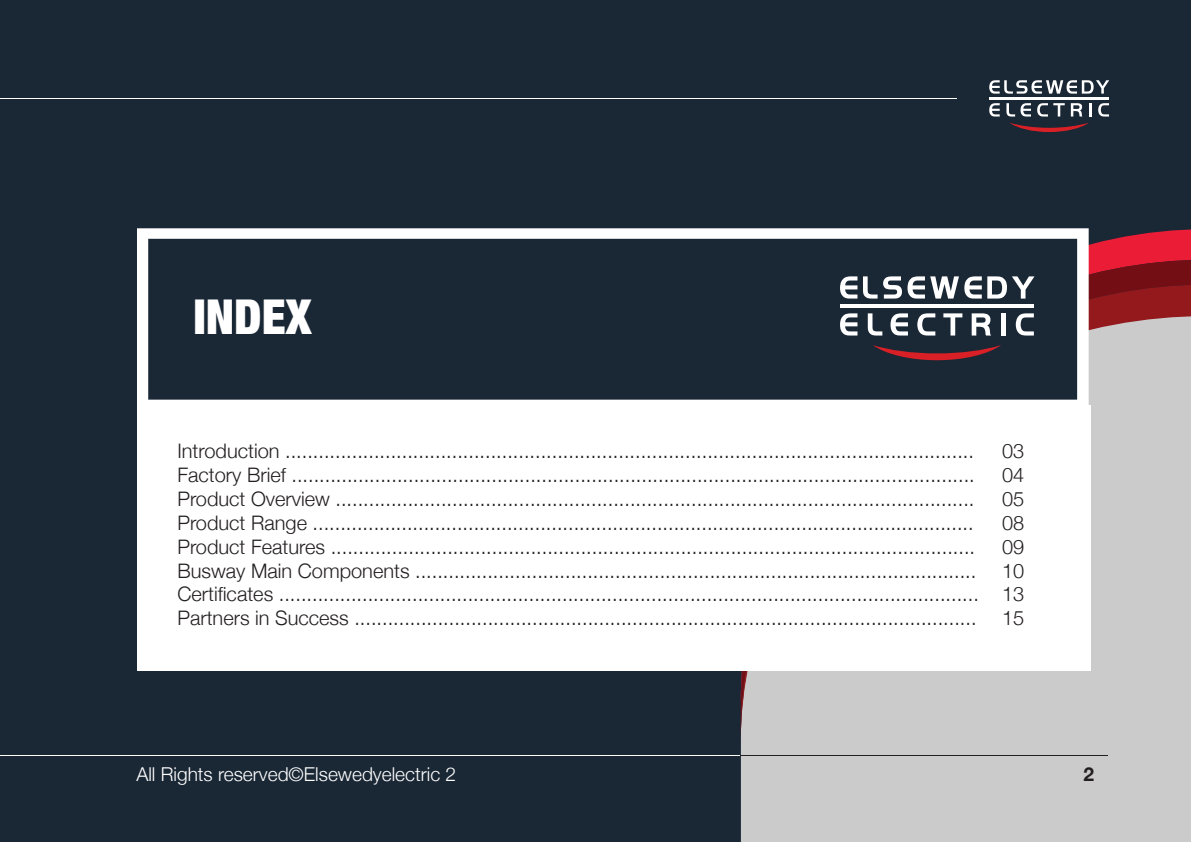
<style>
.page{position:relative;width:1191px;height:842px;background:#1a2735}
.page>*{position:absolute;margin:0;border:0;box-sizing:border-box;transform-origin:0 0}
.t1{font:900 condensed 48px "Helvetica Neue";color:#fff}
.t2{font:300 20px/24px "Helvetica Neue";color:#231f20}
.t3{font:300 19.2px "Helvetica Neue";color:#fff}
.t4{font:700 19.2px "Helvetica Neue";color:#231f20}
</style>
<div class="page">
<div style="left:741px;top:744px;width:450px;height:98px;background:#cbcbcb"></div>
<div style="left:740px;top:285px;width:451px;height:459px;background:#cbcbcb"></div>
<div style="left:137px;top:405px;width:953px;height:265px;background:#fff"></div>
<svg style="left:137px;top:228px;width:951px;height:177px"></svg>
<svg style="left:872px;top:345px;width:129px;height:15px"></svg>
<svg style="left:917px;top:313px;width:18px;height:23px"></svg>
<svg style="left:890px;top:313px;width:18px;height:23px"></svg>
<svg style="left:867px;top:313px;width:15px;height:23px"></svg>
<svg style="left:840px;top:313px;width:17px;height:23px"></svg>
<hr style="left:1001px;top:313px;width:4px;height:23px;background:#fff">
<svg style="left:1015px;top:313px;width:18px;height:23px"></svg>
<svg style="left:943px;top:313px;width:19px;height:23px"></svg>
<svg style="left:971px;top:313px;width:20px;height:23px"></svg>
<svg style="left:840px;top:276px;width:17px;height:23px"></svg>
<svg style="left:863px;top:276px;width:14px;height:23px"></svg>
<svg style="left:883px;top:276px;width:98px;height:23px"></svg>
<svg style="left:987px;top:276px;width:47px;height:23px"></svg>
<hr style="left:840px;top:304px;width:193px;height:4px;background:#fff">
<hr style="left:0;top:755px;width:1108px;height:1px;background:#fff">
<hr style="left:740px;top:755px;width:368px;height:1px;background:#231f20">
<hr style="left:0;top:98px;width:957px;height:1px;background:#fff">
<svg style="left:1010px;top:123px;width:79px;height:9px"></svg>
<svg style="left:1006px;top:103px;width:25px;height:14px"></svg>
<svg style="left:989px;top:103px;width:10px;height:14px"></svg>
<svg style="left:1098px;top:103px;width:11px;height:14px"></svg>
<svg style="left:1089px;top:103px;width:2px;height:14px"></svg>
<svg style="left:1070px;top:103px;width:12px;height:14px"></svg>
<svg style="left:1037px;top:103px;width:27px;height:14px"></svg>
<svg style="left:989px;top:80px;width:120px;height:14px"></svg>
<hr style="left:989px;top:97px;width:120px;height:2px;background:#fff">
<h1 class="t1" style="left:193px;top:278px;width:120px">INDEX</h1>
<p class="t2" style="left:177px;top:437px;width:803px">Introduction ............................................................................................................................<br>Factory Brief ...........................................................................................................................<br>Product Overview ...................................................................................................................<br>Product Range .......................................................................................................................<br>Product Features ....................................................................................................................<br>Busway Main Components .....................................................................................................<br>Certificates ..............................................................................................................................<br>Partners in Success ................................................................................................................</p>
<p class="t2" style="left:1002px;top:437px;width:24px;text-align:justify">03<br>04<br>05<br>08<br>09<br>10<br>13<br>15</p>
<p class="t3" style="left:136px;top:758px;width:321px">All Rights reserved©Elsewedyelectric 2</p>
<p class="t4" style="left:1083px;top:759px;width:12px">2</p>
</div>
